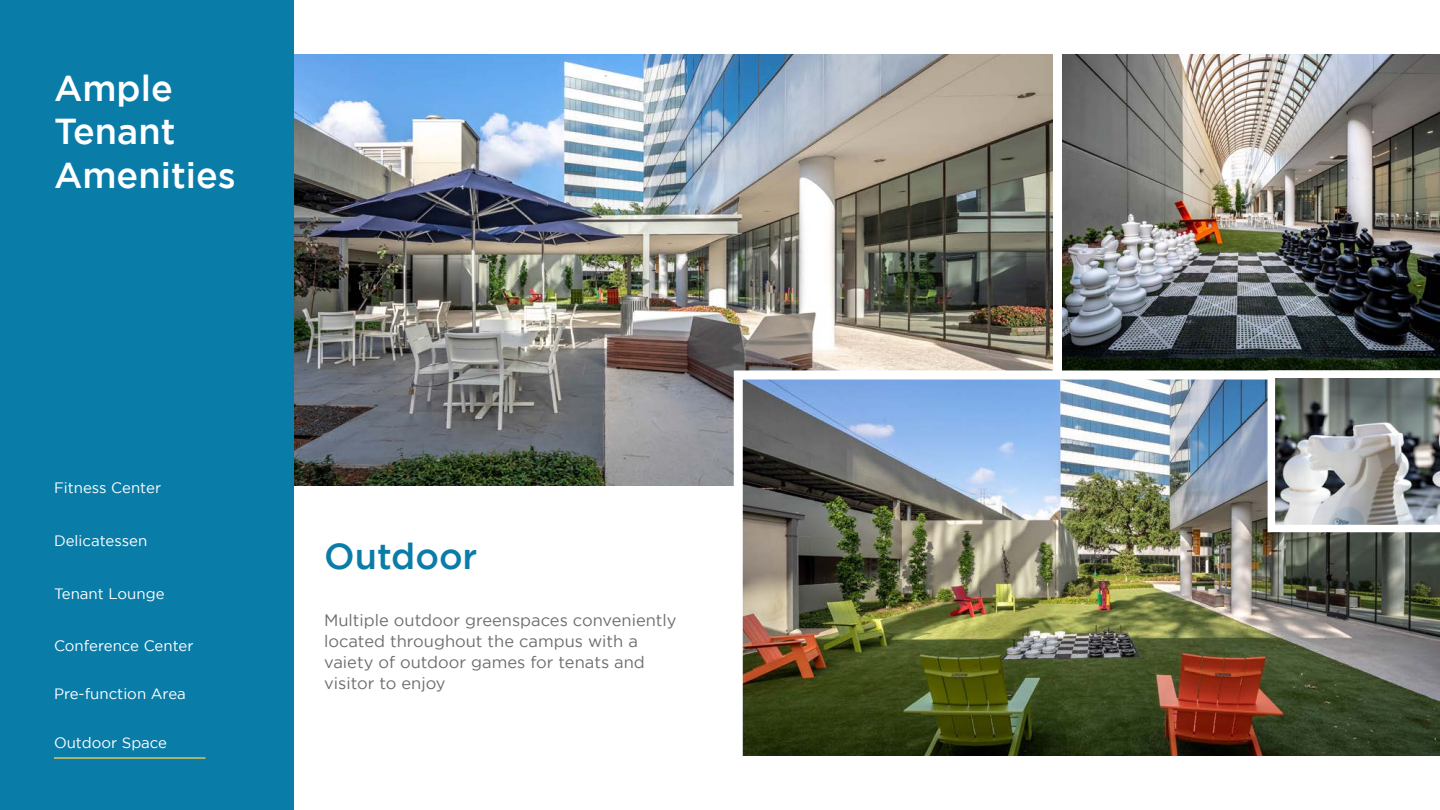
<style>
.page{position:relative;width:1440px;height:810px;background:#fff}
.page>*{position:absolute;margin:0;border:0;box-sizing:border-box;transform-origin:0 0}
._24_28_8_pt_Heading{font:500 36px "Gotham";color:#fff}
._24_28_8_pt_Heading-2{font:500 36px "Gotham";color:#0a7ca8}
._10_14_pt_Body_Text{font:16.5px/21px "Gotham";color:#6d6e71}
._10_14_pt_Body_Text-2{font:15px "Gotham";color:#fff}
</style>
<div class="page">
<div style="left:0;top:0;width:294px;height:810px;background:#0a7ca8"></div>
<img style="left:294px;top:54px;width:759px;height:432px">
<img style="left:1062px;top:54px;width:378px;height:316px">
<img style="left:734px;top:370px;width:706px;height:386px">
<svg style="left:1268px;top:370px;width:172px;height:162px"></svg>
<hr style="left:54px;top:757px;width:152px;height:2px;background:#d8c661">
<p class="_24_28_8_pt_Heading" style="left:54px;top:68px;width:120px">Ample</p>
<p class="_24_28_8_pt_Heading" style="left:54px;top:111px;width:123px">Tenant</p>
<p class="_24_28_8_pt_Heading" style="left:54px;top:154px;width:183px">Amenities</p>
<p class="_10_14_pt_Body_Text-2" style="left:54px;top:480px;width:109px">Fitness Center</p>
<p class="_10_14_pt_Body_Text-2" style="left:54px;top:533px;width:95px">Delicatessen</p>
<p class="_10_14_pt_Body_Text-2" style="left:54px;top:585px;width:112px">Tenant Lounge</p>
<p class="_10_14_pt_Body_Text-2" style="left:54px;top:638px;width:141px">Conference Center</p>
<p class="_10_14_pt_Body_Text-2" style="left:54px;top:686px;width:133px">Pre-function Area</p>
<p class="_10_14_pt_Body_Text-2" style="left:54px;top:734px;width:115px">Outdoor Space</p>
<p class="_24_28_8_pt_Heading-2" style="left:324px;top:536px;width:155px">Outdoor</p>
<p class="_10_14_pt_Body_Text" style="left:324px;top:609px;width:354px">Multiple outdoor greenspaces conveniently located throughout the campus with a vaiety of outdoor games for tenats and visitor to enjoy</p>
</div>
